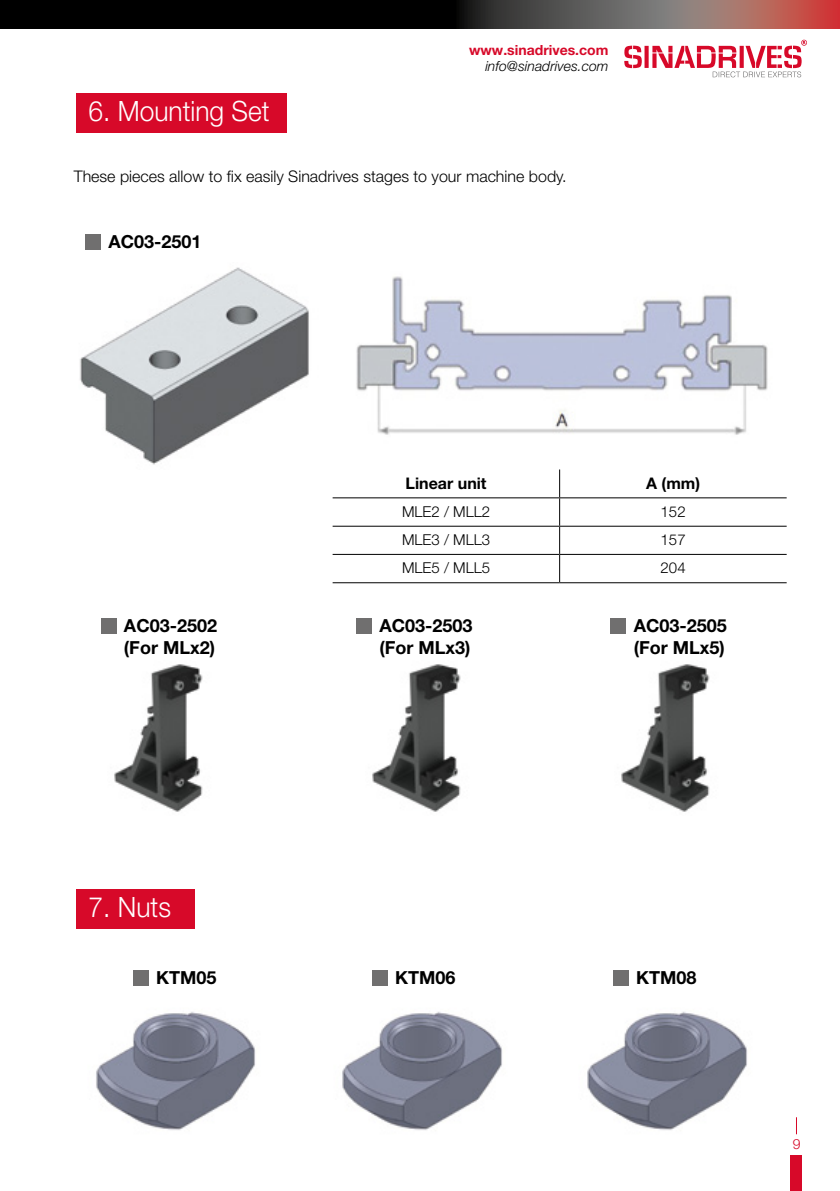
<style>
.page{position:relative;width:840px;height:1191px;background:#fff}
.page>*{position:absolute;margin:0;border:0;box-sizing:border-box;transform-origin:0 0}
.t1{font:300 28px "Helvetica Neue LT Pro";color:#fff;scale:.94 1}
.t2{font:700 18px/21.6px "Helvetica Neue LT Pro";color:#000}
.t3{font:300 16px "Helvetica Neue LT Pro";color:#000}
.t4{font:700 16px "Helvetica Neue LT Pro";color:#000}
.t5{font:300 15px "Helvetica Neue LT Pro";color:#000}
.t6{font:italic 300 14px "Helvetica Neue LT Pro";color:#000}
.t7{font:700 14px "Helvetica Neue LT Pro";color:#d70929}
.t8{font:300 14px "Helvetica Neue LT Pro";color:#d70929}
</style>
<div class="page">
<div style="left:0;top:0;width:456px;height:28px;background:#000"></div>
<svg style="left:456px;top:0;width:383px;height:28px;background:#7a5a56"></svg>
<div style="left:789px;top:1154px;width:12px;height:37px;background:#d70929"></div>
<svg style="left:644px;top:46px;width:4px;height:22px"></svg>
<svg style="left:624px;top:46px;width:17px;height:22px"></svg>
<svg style="left:652px;top:39px;width:154px;height:39px"></svg>
<div style="left:76px;top:93px;width:211px;height:40px;background:#d70929"></div>
<div style="left:76px;top:889px;width:118px;height:39px;background:#d70929"></div>
<div style="left:85px;top:234px;width:16px;height:15px;background:#706f6f"></div>
<img style="left:80px;top:267px;width:229px;height:198px">
<img style="left:356px;top:276px;width:412px;height:159px">
<hr style="left:332px;top:526px;width:227px;height:1px;background:#000">
<hr style="left:559px;top:526px;width:227px;height:1px;background:#000">
<hr style="left:332px;top:554px;width:227px;height:1px;background:#000">
<hr style="left:559px;top:554px;width:227px;height:1px;background:#000">
<hr style="left:332px;top:582px;width:227px;height:1px;background:#000">
<hr style="left:559px;top:582px;width:227px;height:1px;background:#000">
<svg style="left:559px;top:469px;width:1px;height:113px"></svg>
<hr style="left:332px;top:497px;width:227px;height:1px;background:#000">
<hr style="left:559px;top:497px;width:227px;height:1px;background:#000">
<img style="left:114px;top:664px;width:89px;height:148px">
<img style="left:372px;top:664px;width:89px;height:148px">
<img style="left:621px;top:664px;width:89px;height:148px">
<div style="left:101px;top:618px;width:15px;height:16px;background:#706f6f"></div>
<div style="left:133px;top:969px;width:15px;height:16px;background:#706f6f"></div>
<div style="left:371px;top:969px;width:16px;height:16px;background:#706f6f"></div>
<div style="left:612px;top:969px;width:16px;height:16px;background:#706f6f"></div>
<div style="left:356px;top:618px;width:15px;height:16px;background:#706f6f"></div>
<div style="left:610px;top:618px;width:15px;height:16px;background:#706f6f"></div>
<img style="left:96px;top:1012px;width:159px;height:118px">
<img style="left:342px;top:1011px;width:160px;height:119px">
<img style="left:587px;top:1011px;width:160px;height:119px">
<h1 class="t1" style="left:89px;top:94px;width:194px">6. Mounting Set</h1>
<p class="t7" style="left:469px;top:42px;width:141px">www.sinadrives.com</p>
<p class="t6" style="left:485px;top:58px;width:124px">info@sinadrives.com</p>
<p class="t3" style="left:74px;top:166px;width:494px">These pieces allow to fix easily Sinadrives stages to your machine body.</p>
<p class="t2" style="left:108px;top:231px;width:95px">AC03-2501</p>
<p class="t2" style="left:124px;top:615px;width:95px">AC03-2502 (For MLx2)</p>
<p class="t4" style="left:405px;top:473px;width:82px">Linear unit</p>
<p class="t4" style="left:645px;top:473px;width:55px">A (mm)</p>
<p class="t5" style="left:402px;top:502px;width:90px">MLE2 / MLL2</p>
<p class="t5" style="left:660px;top:502px;width:27px">152</p>
<p class="t5" style="left:402px;top:530px;width:90px">MLE3 / MLL3</p>
<p class="t5" style="left:660px;top:530px;width:27px">157</p>
<p class="t5" style="left:402px;top:558px;width:90px">MLE5 / MLL5</p>
<p class="t5" style="left:660px;top:558px;width:27px">204</p>
<p class="t2" style="left:379px;top:615px;width:95px">AC03-2503 (For MLx3)</p>
<p class="t2" style="left:633px;top:615px;width:95px">AC03-2505 (For MLx5)</p>
<h1 class="t1" style="left:89px;top:889px;width:89px">7. Nuts</h1>
<p class="t2" style="left:156px;top:966px;width:62px">KTM05</p>
<p class="t2" style="left:395px;top:966px;width:62px">KTM06</p>
<p class="t2" style="left:636px;top:966px;width:62px">KTM08</p>
<p class="t8" style="left:792px;top:1135px;width:9px">9</p>
</div>
